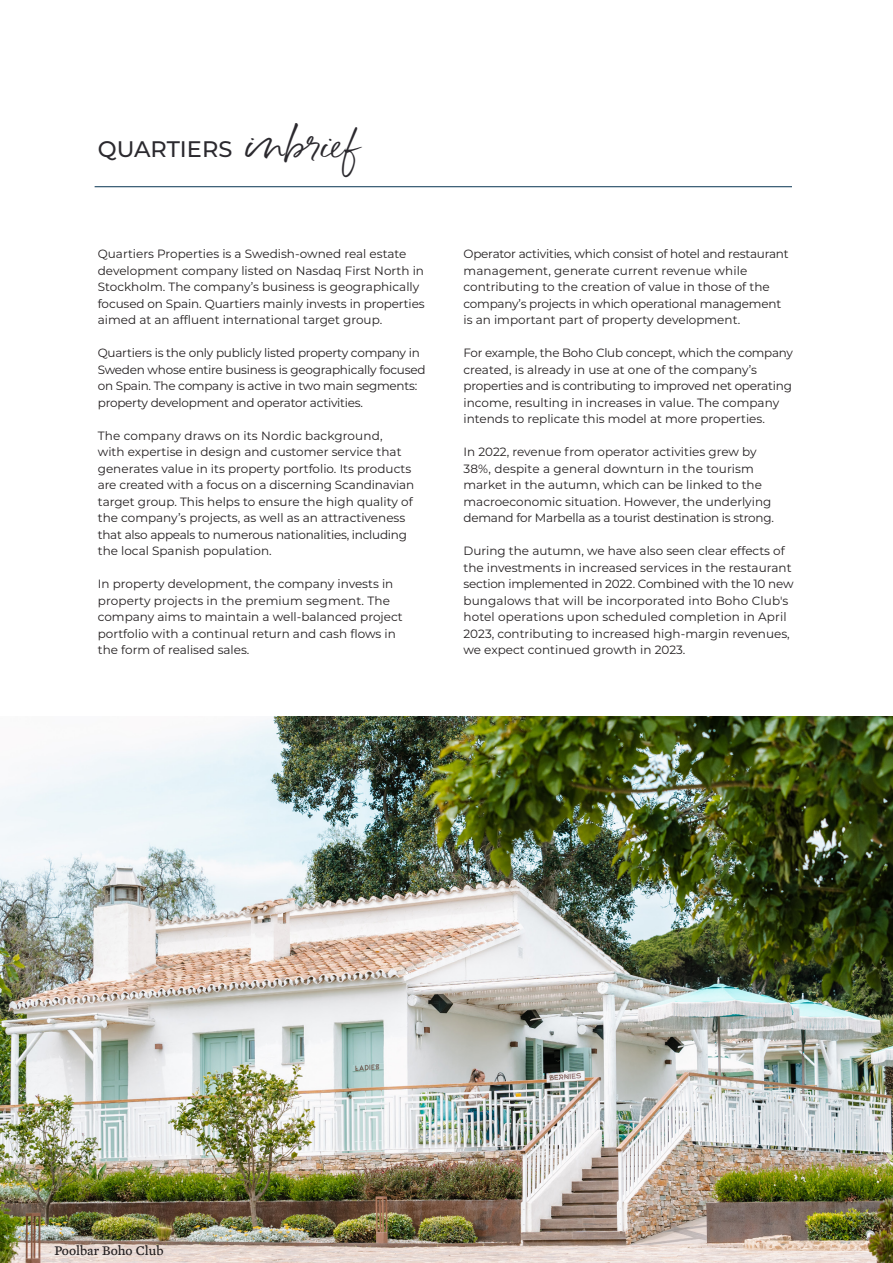
<style>
.page{position:relative;width:893px;height:1263px;background:#fff}
.page>*{position:absolute;margin:0;border:0;box-sizing:border-box;transform-origin:0 0}
.Rubrik{font:500 22.5px "Montserrat";color:#2b292e}
.t1{font:13.5px "Mercury Text G4";color:#231f20}
.Brödtext_ny{font:12px/16.5px "Montserrat";color:#231f20}
.Brödtext_ny-2{font:12px/16.5px "Montserrat";letter-spacing:-.02em;color:#231f20}
.s1{font-family:"Belluga Solid Wide";font-weight:400;font-size:40.5px}
.s2{font-family:"Belluga Solid Wide";font-weight:400;font-size:37.5px}
</style>
<div class="page">
<img style="left:0;top:716px;width:893px;height:547px">
<hr style="left:95px;top:186px;width:697px;height:1px;background:#073351">
<p class="Rubrik" style="left:98px;top:133px;width:262px">QUARTIERS <span class="s1">in</span><span class="s2">brief</span></p>
<p class="Brödtext_ny" style="left:98px;top:245px;width:328px">Quartiers Properties is a Swedish-owned real estate development company listed on Nasdaq First North in Stockholm. The company’s business is geographically focused on Spain. Quartiers mainly invests in properties aimed at an affluent international target group.</p>
<p class="Brödtext_ny-2" style="left:98px;top:344px;width:329px">Quartiers is the only publicly listed property company in Sweden whose entire business is geographically focused on Spain. The company is active in two main segments: property development and operator activities.</p>
<p class="Brödtext_ny" style="left:98px;top:427px;width:318px">The company draws on its Nordic background,<br>with expertise in design and customer service that generates value in its property portfolio. Its products are created with a focus on a discerning Scandinavian target group. This helps to ensure the high quality of the company’s projects, as well as an attractiveness that also appeals to numerous nationalities, including the local Spanish population.</p>
<p class="Brödtext_ny" style="left:98px;top:575px;width:306px">In property development, the company invests in property projects in the premium segment. The company aims to maintain a well-balanced project portfolio with a continual return and cash flows in the form of realised sales.</p>
<p class="Brödtext_ny" style="left:463px;top:245px;width:327px">Operator activities, which consist of hotel and restaurant management, generate current revenue while contributing to the creation of value in those of the company’s projects in which operational management is an important part of property development.</p>
<p class="Brödtext_ny" style="left:463px;top:344px;width:331px">For example, the Boho Club concept, which the company created, is already in use at one of the company’s properties and is contributing to improved net operating income, resulting in increases in value. The company intends to replicate this model at more properties.</p>
<p class="Brödtext_ny" style="left:463px;top:443px;width:312px">In 2022, revenue from operator activities grew by 38%, despite a general downturn in the tourism market in the autumn, which can be linked to the macroeconomic situation. However, the underlying demand for Marbella as a tourist destination is strong.</p>
<p class="Brödtext_ny" style="left:463px;top:542px;width:332px">During the autumn, we have also seen clear effects of the investments in increased services in the restaurant section implemented in 2022. Combined with the 10 new bungalows that will be incorporated into Boho Club's hotel operations upon scheduled completion in April 2023, contributing to increased high-margin revenues, we expect continued growth in 2023.</p>
<p class="t1" style="left:54px;top:1241px;width:111px">Poolbar Boho Club</p>
</div>
